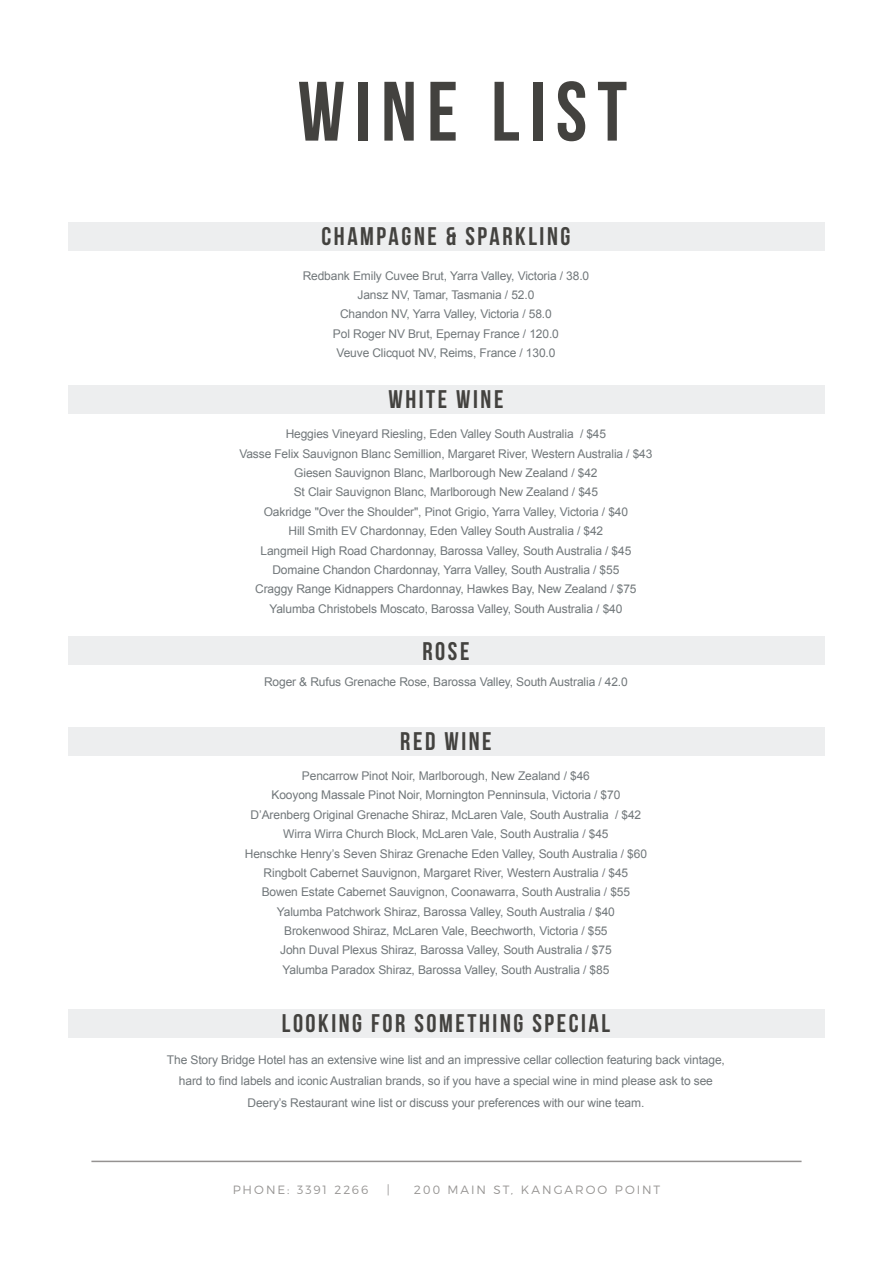
<style>
.page{position:relative;width:893px;height:1263px;background:#fff}
.page>*{position:absolute;margin:0;border:0;box-sizing:border-box;transform-origin:0 0}
.t1{font:700 84px "Bebas Neue";letter-spacing:.12em;color:#43423f}
.t2{font:700 25.5px "Bebas Neue";letter-spacing:.1em;color:#43423f}
.t3{font:12px/19.4px "Arial";letter-spacing:-.01em;color:#71777a;text-align:center}
.t4{font:300 12px "Montserrat";letter-spacing:.165em;color:#696664}
</style>
<div class="page">
<div style="left:68px;top:1009px;width:757px;height:28px;background:#edeeef"></div>
<div style="left:68px;top:727px;width:757px;height:29px;background:#edeeef"></div>
<div style="left:68px;top:637px;width:757px;height:28px;background:#edeeef"></div>
<div style="left:68px;top:386px;width:757px;height:28px;background:#edeeef"></div>
<div style="left:68px;top:223px;width:757px;height:28px;background:#edeeef"></div>
<hr style="left:91px;top:1161px;width:710px;height:1px;background:#959291">
<h1 class="t1" style="left:298px;top:66px;width:331px">WINE LIST</h1>
<h2 class="t2" style="left:322px;top:222px;width:250px">CHAMPAGNE &amp; SPARKLING</h2>
<p class="t3" style="left:303px;top:266px;width:288px">Redbank Emily Cuvee Brut, Yarra Valley, Victoria / 38.0<br>Jansz NV, Tamar, Tasmania / 52.0<br>Chandon NV, Yarra Valley, Victoria / 58.0<br>Pol Roger NV Brut, Epernay France / 120.0<br>Veuve Clicquot NV, Reims, France / 130.0</p>
<h2 class="t2" style="left:388px;top:385px;width:116px">WHITE WINE</h2>
<p class="t3" style="left:239px;top:424px;width:415px">Heggies Vineyard Riesling, Eden Valley South Australia / $45<br>Vasse Felix Sauvignon Blanc Semillion, Margaret River, Western Australia / $43<br>Giesen Sauvignon Blanc, Marlborough New Zealand / $42<br>St Clair Sauvignon Blanc, Marlborough New Zealand / $45<br>Oakridge "Over the Shoulder", Pinot Grigio, Yarra Valley, Victoria / $40<br>Hill Smith EV Chardonnay, Eden Valley South Australia / $42<br>Langmeil High Road Chardonnay, Barossa Valley, South Australia / $45<br>Domaine Chandon Chardonnay, Yarra Valley, South Australia / $55<br>Craggy Range Kidnappers Chardonnay, Hawkes Bay, New Zealand / $75<br>Yalumba Christobels Moscato, Barossa Valley, South Australia / $40</p>
<h2 class="t2" style="left:422px;top:637px;width:48px">ROSE</h2>
<p class="t3" style="left:264px;top:672px;width:365px">Roger &amp; Rufus Grenache Rose, Barossa Valley, South Australia / 42.0</p>
<h2 class="t2" style="left:400px;top:727px;width:93px">RED WINE</h2>
<p class="t3" style="left:245px;top:766px;width:404px">Pencarrow Pinot Noir, Marlborough, New Zealand / $46<br>Kooyong Massale Pinot Noir, Mornington Penninsula, Victoria / $70<br>D’Arenberg Original Grenache Shiraz, McLaren Vale, South Australia / $42<br>Wirra Wirra Church Block, McLaren Vale, South Australia / $45<br>Henschke Henry’s Seven Shiraz Grenache Eden Valley, South Australia / $60<br>Ringbolt Cabernet Sauvignon, Margaret River, Western Australia / $45<br>Bowen Estate Cabernet Sauvignon, Coonawarra, South Australia / $55<br>Yalumba Patchwork Shiraz, Barossa Valley, South Australia / $40<br>Brokenwood Shiraz, McLaren Vale, Beechworth, Victoria / $55<br>John Duval Plexus Shiraz, Barossa Valley, South Australia / $75<br>Yalumba Paradox Shiraz, Barossa Valley, South Australia / $85</p>
<h2 class="t2" style="left:282px;top:1009px;width:330px">LOOKING FOR SOMETHING SPECIAL</h2>
<p class="t3" style="left:167px;top:1049px;width:559px;line-height:21.5px">The Story Bridge Hotel has an extensive wine list and an impressive cellar collection featuring back vintage, hard to find labels and iconic Australian brands, so if you have a special wine in mind please ask to see<br>Deery’s Restaurant wine list or discuss your preferences with our wine team.</p>
<p class="t4" style="left:233px;top:1180px;width:137px">PHONE: 3391 2266</p>
<p class="t4" style="left:387px;top:1180px;width:4px">|</p>
<p class="t4" style="left:414px;top:1180px;width:248px">200 MAIN ST, KANGAROO POINT</p>
</div>
